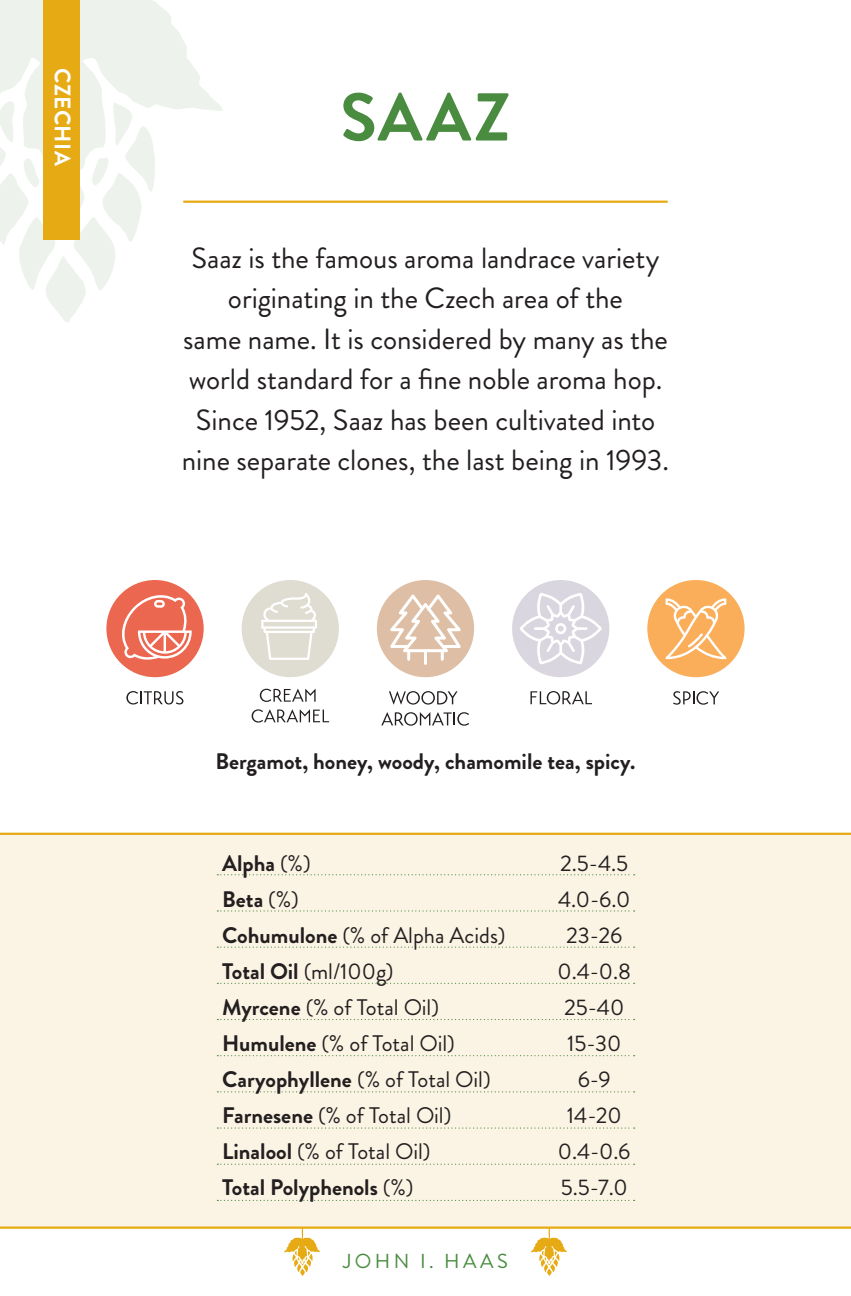
<style>
.page{position:relative;width:851px;height:1296px;background:#fff}
.page>*{position:absolute;margin:0;border:0;box-sizing:border-box;transform-origin:0 0}
.t1{font:700 67.5px "Brandon Grotesque";color:#498b3f}
.t2{font:29.25px/40.5px "Brandon Grotesque";letter-spacing:-.005em;color:#231f20;text-align:center}
.t3{font:22.5px "Brandon Grotesque";color:#231f20}
.t4{font:700 22.5px "Brandon Grotesque";color:#231f20}
.t5{font:700 22.5px "Brandon Grotesque";letter-spacing:.02em;color:#fff}
.t6{font:20.25px "Brandon Grotesque";letter-spacing:.17em;color:#498b3f}
.s1{font-weight:400}
.s2{font-weight:700}
</style>
<div class="page">
<div style="left:0;top:833px;width:850px;height:394px;background:#fbf4e4"></div>
<svg style="left:531px;top:1229px;width:36px;height:47px"></svg>
<svg style="left:284px;top:1229px;width:36px;height:47px"></svg>
<hr style="left:0;top:833px;width:850px;height:2px;background:#e6aa14">
<hr style="left:0;top:1227px;width:850px;height:2px;background:#e6aa14">
<svg style="left:217px;top:874px;width:417px;height:1px"></svg>
<svg style="left:217px;top:910px;width:417px;height:2px"></svg>
<svg style="left:217px;top:947px;width:417px;height:1px"></svg>
<svg style="left:217px;top:983px;width:417px;height:1px"></svg>
<svg style="left:217px;top:1019px;width:417px;height:1px"></svg>
<svg style="left:217px;top:1055px;width:417px;height:1px"></svg>
<svg style="left:217px;top:1091px;width:417px;height:1px"></svg>
<svg style="left:217px;top:1127px;width:417px;height:2px"></svg>
<svg style="left:217px;top:1164px;width:417px;height:1px"></svg>
<svg style="left:217px;top:1200px;width:417px;height:1px"></svg>
<svg style="left:0;top:0;width:223px;height:111px;fill:#edf3ec"></svg>
<svg style="left:0;top:101px;width:156px;height:222px"></svg>
<div style="left:44px;top:0;width:36px;height:240px;background:#e6aa14"></div>
<svg style="left:673px;top:691px;width:46px;height:14px"></svg>
<div style="left:647px;top:580px;width:97px;height:97px;background:#faae59;border-radius:50%"></div>
<svg style="left:665px;top:598px;width:61px;height:61px"></svg>
<svg style="left:260px;top:688px;width:55px;height:14px"></svg>
<svg style="left:251px;top:709px;width:78px;height:14px"></svg>
<div style="left:242px;top:580px;width:97px;height:97px;background:#dfddd1;border-radius:50%"></div>
<svg style="left:261px;top:593px;width:56px;height:67px"></svg>
<svg style="left:126px;top:691px;width:57px;height:14px"></svg>
<div style="left:106px;top:580px;width:98px;height:97px;background:#ec6750;border-radius:50%"></div>
<svg style="left:118px;top:592px;width:74px;height:68px"></svg>
<hr style="left:183px;top:201px;width:484px;height:2px;background:#e6aa14">
<svg style="left:389px;top:691px;width:68px;height:14px"></svg>
<svg style="left:381px;top:712px;width:88px;height:14px"></svg>
<div style="left:377px;top:580px;width:97px;height:97px;background:#debfa5;border-radius:50%"></div>
<svg style="left:390px;top:594px;width:71px;height:71px"></svg>
<svg style="left:530px;top:691px;width:62px;height:14px"></svg>
<div style="left:512px;top:580px;width:97px;height:97px;background:#dad6df;border-radius:50%"></div>
<svg style="left:519px;top:593px;width:82px;height:71px"></svg>
<p class="t5" style="left:78px;top:68px;width:100px;rotate:90deg">CZECHIA</p>
<h1 class="t1" style="left:340px;top:70px;width:172px">SAAZ</h1>
<p class="t2" style="left:182px;top:238px;width:488px">Saaz is the famous aroma landrace variety originating in the Czech area of the<br>same name. It is considered by many as the world standard for a fine noble aroma hop.<br>Since 1952, Saaz has been cultivated into nine separate clones, the last being in 1993.</p>
<p class="t4" style="left:215px;top:746px;width:421px">Bergamot, honey, woody, chamomile tea, spicy.</p>
<p class="t4" style="left:222px;top:847px;width:90px">Alpha <span class="s1">(%)</span></p>
<p class="t3" style="left:560px;top:847px;width:69px">2.5-4.5</p>
<p class="t4" style="left:222px;top:883px;width:78px">Beta <span class="s1">(%)</span></p>
<p class="t3" style="left:558px;top:883px;width:74px">4.0-6.0</p>
<p class="t3" style="left:222px;top:919px;width:285px"><span class="s2">Cohumulone</span> (% of Alpha Acids)</p>
<p class="t3" style="left:566px;top:919px;width:58px">23-26</p>
<p class="t3" style="left:222px;top:955px;width:173px"><span class="s2">Total Oil</span> (ml/100g)</p>
<p class="t3" style="left:557px;top:955px;width:75px">0.4-0.8</p>
<p class="t3" style="left:222px;top:991px;width:218px"><span class="s2">Myrcene</span> (% of Total Oil)</p>
<p class="t3" style="left:564px;top:991px;width:62px">25-40</p>
<p class="t3" style="left:222px;top:1027px;width:234px"><span class="s2">Humulene</span> (% of Total Oil)</p>
<p class="t3" style="left:567px;top:1027px;width:55px">15-30</p>
<p class="t4" style="left:222px;top:1063px;width:270px">Caryophyllene <span class="s1">(% of Total Oil)</span></p>
<p class="t3" style="left:577px;top:1063px;width:35px">6-9</p>
<p class="t3" style="left:222px;top:1099px;width:231px"><span class="s2">Farnesene</span> (% of Total Oil)</p>
<p class="t3" style="left:566px;top:1099px;width:56px">14-20</p>
<p class="t3" style="left:222px;top:1135px;width:210px"><span class="s2">Linalool</span> (% of Total Oil)</p>
<p class="t3" style="left:558px;top:1135px;width:74px">0.4-0.6</p>
<p class="t4" style="left:222px;top:1171px;width:193px">Total Polyphenols <span class="s1">(%)</span></p>
<p class="t3" style="left:560px;top:1171px;width:69px">5.5-7.0</p>
<p class="t6" style="left:343px;top:1247px;width:166px">JOHN I. HAAS</p>
</div>
